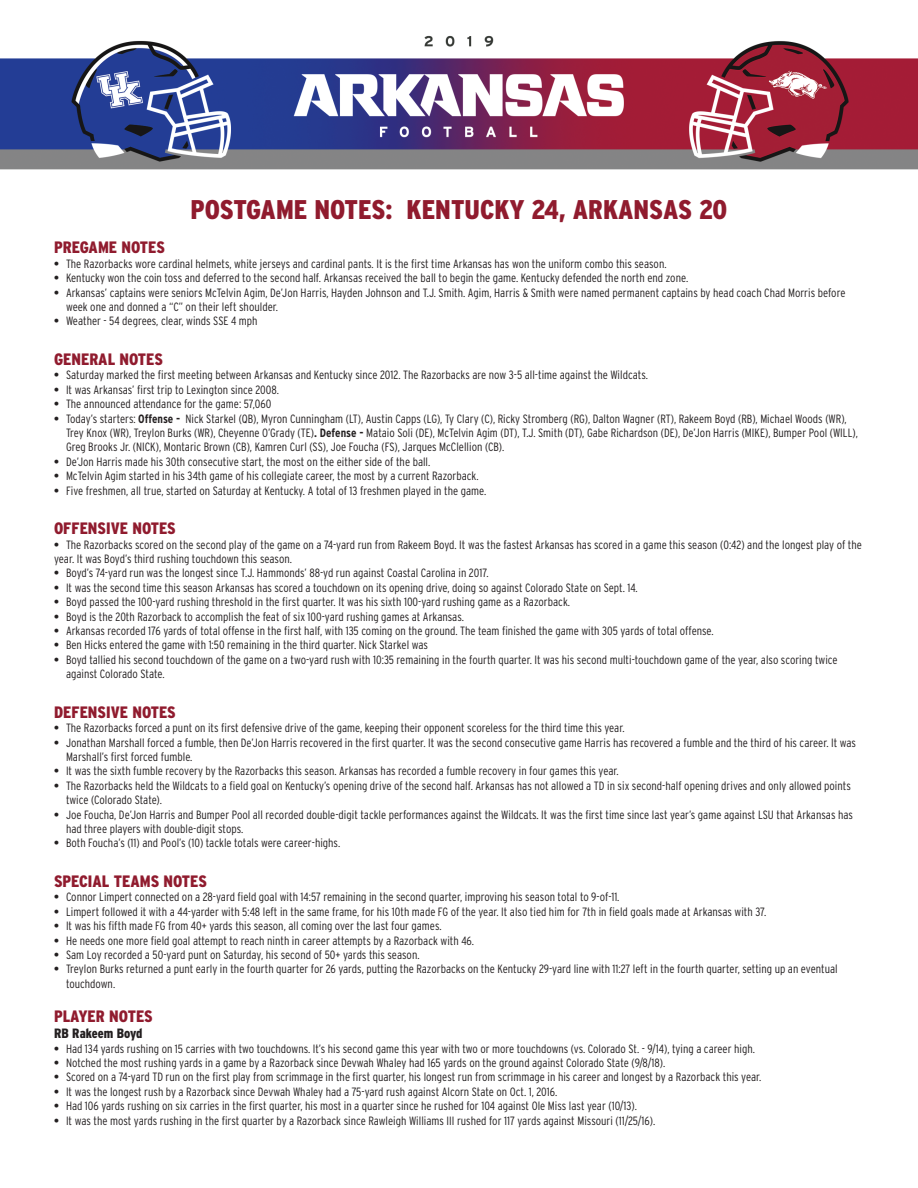
<style>
.page{position:relative;width:918px;height:1188px;background:#fff}
.page>*{position:absolute;margin:0;border:0;box-sizing:border-box;transform-origin:0 0}
.t1{font:900 condensed 27px "Interstate";color:#901b2e}
.Team_Header{font:900 condensed 16.5px "Interstate";color:#901b2e}
.t2{font:900 condensed 13.5px "Interstate";letter-spacing:-.005em;color:#231f20}
.t3{font:300 condensed 12px/14.4px "Interstate";color:#231f20}
.s1{font-weight:700}
</style>
<div class="page">
<img style="left:0;top:35px;width:918px;height:135px">
<p class="t1" style="left:191px;top:193px;width:538px">POSTGAME NOTES: KENTUCKY 24, ARKANSAS 20</p>
<p class="Team_Header" style="left:54px;top:238px;width:112px">PREGAME NOTES</p>
<p class="t3" style="left:54px;top:256px;width:614px"><span class="s1">•</span> The Razorbacks wore cardinal helmets, white jerseys and cardinal pants. It is the first time Arkansas has won the uniform combo this season.</p>
<p class="t3" style="left:54px;top:271px;width:636px"><span class="s1">•</span> Kentucky won the coin toss and deferred to the second half. Arkansas received the ball to begin the game. Kentucky defended the north end zone.</p>
<p class="t3" style="left:66px;top:285px;width:781px;text-indent:-12px"><span class="s1">•</span> Arkansas’ captains were seniors McTelvin Agim, De’Jon Harris, Hayden Johnson and T.J. Smith. Agim, Harris &amp; Smith were named permanent captains by head coach Chad Morris before week one and donned a “C” on their left shoulder.</p>
<p class="t3" style="left:54px;top:314px;width:205px"><span class="s1">•</span> Weather - 54 degrees, clear, winds SSE 4 mph</p>
<p class="Team_Header" style="left:54px;top:349px;width:111px">GENERAL NOTES</p>
<p class="t3" style="left:54px;top:368px;width:595px"><span class="s1">•</span> Saturday marked the first meeting between Arkansas and Kentucky since 2012. The Razorbacks are now 3-5 all-time against the Wildcats.</p>
<p class="t3" style="left:54px;top:382px;width:227px"><span class="s1">•</span> It was Arkansas’ first trip to Lexington since 2008.</p>
<p class="t3" style="left:54px;top:397px;width:219px"><span class="s1">•</span> The announced attendance for the game: 57,060</p>
<p class="t3" style="left:66px;top:411px;width:793px;text-indent:-12px"><span class="s1">•</span> Today’s starters: <span class="s1">Offense -</span> Nick Starkel (QB), Myron Cunningham (LT), Austin Capps (LG), Ty Clary (C), Ricky Stromberg (RG), Dalton Wagner (RT), Rakeem Boyd (RB), Michael Woods (WR),<br>Trey Knox (WR), Treylon Burks (WR), Cheyenne O’Grady (TE)<span class="s1">. Defense -</span> Mataio Soli (DE), McTelvin Agim (DT), T.J. Smith (DT), Gabe Richardson (DE), De’Jon Harris (MIKE), Bumper Pool (WILL),<br>Greg Brooks Jr. (NICK), Montaric Brown (CB), Kamren Curl (SS), Joe Foucha (FS), Jarques McClellion (CB).</p>
<p class="t3" style="left:54px;top:454px;width:378px"><span class="s1">•</span> De’Jon Harris made his 30th consecutive start, the most on the either side of the ball.</p>
<p class="t3" style="left:54px;top:469px;width:426px"><span class="s1">•</span> McTelvin Agim started in his 34th game of his collegiate career, the most by a current Razorback.</p>
<p class="t3" style="left:54px;top:483px;width:434px"><span class="s1">•</span> Five freshmen, all true, started on Saturday at Kentucky. A total of 13 freshmen played in the game.</p>
<p class="Team_Header" style="left:54px;top:518px;width:123px">OFFENSIVE NOTES</p>
<p class="t3" style="left:54px;top:537px;width:809px"><span class="s1">•</span> The Razorbacks scored on the second play of the game on a 74-yard run from Rakeem Boyd. It was the fastest Arkansas has scored in a game this season (0:42) and the longest play of the year. It was Boyd’s third rushing touchdown this season.</p>
<p class="t3" style="left:54px;top:566px;width:436px"><span class="s1">•</span> Boyd’s 74-yard run was the longest since T.J. Hammonds’ 88-yd run against Coastal Carolina in 2017.</p>
<p class="t3" style="left:54px;top:580px;width:585px"><span class="s1">•</span> It was the second time this season Arkansas has scored a touchdown on its opening drive, doing so against Colorado State on Sept. 14.</p>
<p class="t3" style="left:54px;top:595px;width:518px"><span class="s1">•</span> Boyd passed the 100-yard rushing threshold in the first quarter. It was his sixth 100-yard rushing game as a Razorback.</p>
<p class="t3" style="left:54px;top:609px;width:411px"><span class="s1">•</span> Boyd is the 20th Razorback to accomplish the feat of six 100-yard rushing games at Arkansas.</p>
<p class="t3" style="left:54px;top:624px;width:661px"><span class="s1">•</span> Arkansas recorded 176 yards of total offense in the first half, with 135 coming on the ground. The team finished the game with 305 yards of total offense.</p>
<p class="t3" style="left:54px;top:638px;width:376px"><span class="s1">•</span> Ben Hicks entered the game with 1:50 remaining in the third quarter. Nick Starkel was</p>
<p class="t3" style="left:66px;top:652px;width:773px;text-indent:-12px"><span class="s1">•</span> Boyd tallied his second touchdown of the game on a two-yard rush with 10:35 remaining in the fourth quarter. It was his second multi-touchdown game of the year, also scoring twice against Colorado State.</p>
<p class="Team_Header" style="left:54px;top:702px;width:123px">DEFENSIVE NOTES</p>
<p class="t3" style="left:54px;top:721px;width:572px"><span class="s1">•</span> The Razorbacks forced a punt on its first defensive drive of the game, keeping their opponent scoreless for the third time this year.</p>
<p class="t3" style="left:66px;top:735px;width:792px;text-indent:-12px"><span class="s1">•</span> Jonathan Marshall forced a fumble, then De’Jon Harris recovered in the first quarter. It was the second consecutive game Harris has recovered a fumble and the third of his career. It was<br>Marshall’s first forced fumble.</p>
<p class="t3" style="left:54px;top:764px;width:566px"><span class="s1">•</span> It was the sixth fumble recovery by the Razorbacks this season. Arkansas has recorded a fumble recovery in four games this year.</p>
<p class="t3" style="left:66px;top:778px;width:786px;text-indent:-12px"><span class="s1">•</span> The Razorbacks held the Wildcats to a field goal on Kentucky’s opening drive of the second half. Arkansas has not allowed a TD in six second-half opening drives and only allowed points twice (Colorado State).</p>
<p class="t3" style="left:66px;top:807px;width:789px;text-indent:-12px"><span class="s1">•</span> Joe Foucha, De’Jon Harris and Bumper Pool all recorded double-digit tackle performances against the Wildcats. It was the first time since last year’s game against LSU that Arkansas has had three players with double-digit stops.</p>
<p class="t3" style="left:54px;top:836px;width:288px"><span class="s1">•</span> Both Foucha’s (11) and Pool’s (10) tackle totals were career-highs.</p>
<p class="Team_Header" style="left:54px;top:871px;width:155px">SPECIAL TEAMS NOTES</p>
<p class="t3" style="left:54px;top:890px;width:567px"><span class="s1">•</span> Connor Limpert connected on a 28-yard field goal with 14:57 remaining in the second quarter, improving his season total to 9-of-11.</p>
<p class="t3" style="left:54px;top:904px;width:714px"><span class="s1">•</span> Limpert followed it with a 44-yarder with 5:48 left in the same frame, for his 10th made FG of the year. It also tied him for 7th in field goals made at Arkansas with 37.</p>
<p class="t3" style="left:54px;top:919px;width:389px"><span class="s1">•</span> It was his fifth made FG from 40+ yards this season, all coming over the last four games.</p>
<p class="t3" style="left:54px;top:933px;width:422px"><span class="s1">•</span> He needs one more field goal attempt to reach ninth in career attempts by a Razorback with 46.</p>
<p class="t3" style="left:54px;top:948px;width:367px"><span class="s1">•</span> Sam Loy recorded a 50-yard punt on Saturday, his second of 50+ yards this season.</p>
<p class="t3" style="left:66px;top:962px;width:773px;text-indent:-12px"><span class="s1">•</span> Treylon Burks returned a punt early in the fourth quarter for 26 yards, putting the Razorbacks on the Kentucky 29-yard line with 11:27 left in the fourth quarter, setting up an eventual touchdown.</p>
<p class="Team_Header" style="left:54px;top:1006px;width:100px">PLAYER NOTES</p>
<p class="t2" style="left:54px;top:1025px;width:90px">RB Rakeem Boyd</p>
<p class="t3" style="left:54px;top:1041px;width:702px"><span class="s1">•</span> Had 134 yards rushing on 15 carries with two touchdowns. It’s his second game this year with two or more touchdowns (vs. Colorado St. - 9/14), tying a career high.</p>
<p class="t3" style="left:54px;top:1056px;width:613px"><span class="s1">•</span> Notched the most rushing yards in a game by a Razorback since Devwah Whaley had 165 yards on the ground against Colorado State (9/8/18).</p>
<p class="t3" style="left:54px;top:1070px;width:709px"><span class="s1">•</span> Scored on a 74-yard TD run on the first play from scrimmage in the first quarter, his longest run from scrimmage in his career and longest by a Razorback this year.</p>
<p class="t3" style="left:54px;top:1084px;width:505px"><span class="s1">•</span> It was the longest rush by a Razorback since Devwah Whaley had a 75-yard rush against Alcorn State on Oct. 1, 2016.</p>
<p class="t3" style="left:54px;top:1099px;width:585px"><span class="s1">•</span> Had 106 yards rushing on six carries in the first quarter, his most in a quarter since he rushed for 104 against Ole Miss last year (10/13).</p>
<p class="t3" style="left:54px;top:1113px;width:603px"><span class="s1">•</span> It was the most yards rushing in the first quarter by a Razorback since Rawleigh Williams III rushed for 117 yards against Missouri (11/25/16).</p>
</div>
